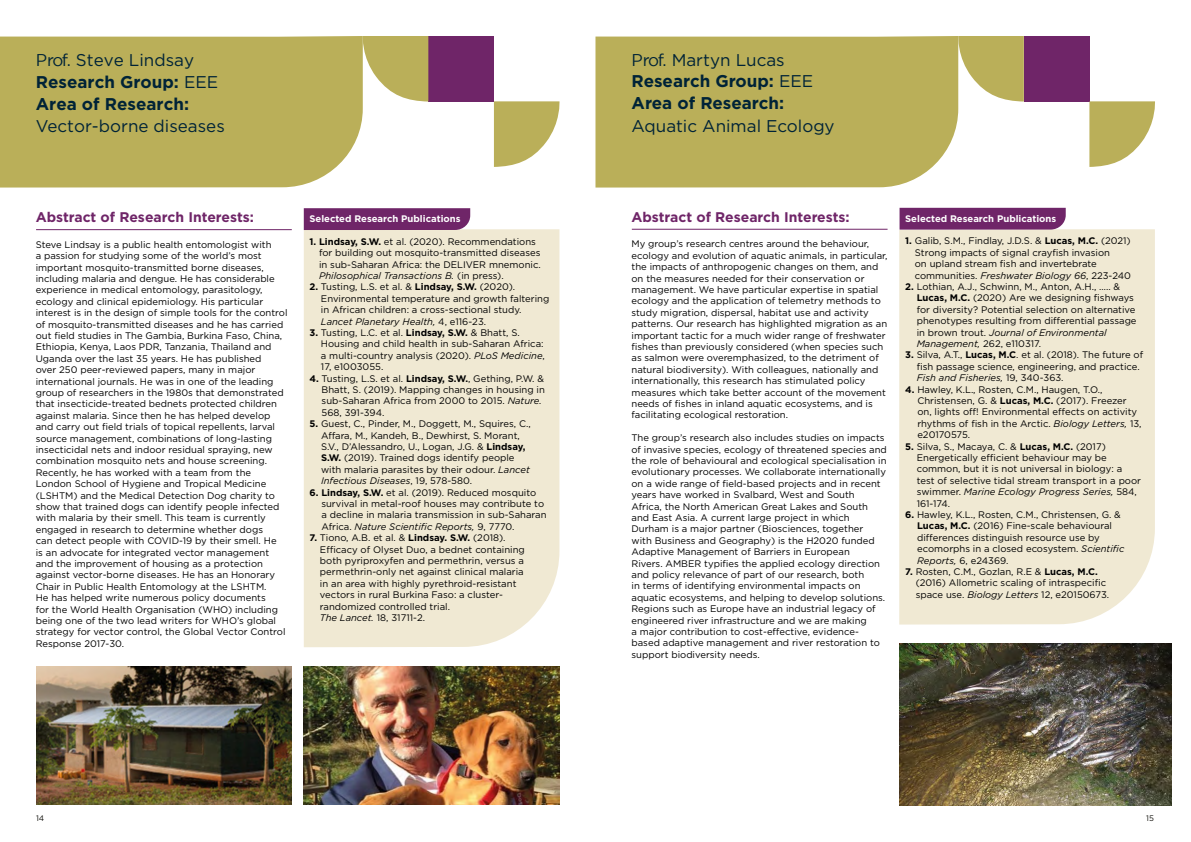
<style>
.page{position:relative;width:1191px;height:842px;background:#fff}
.page>*{position:absolute;margin:0;border:0;box-sizing:border-box;transform-origin:0 0}
.t1{font:700 17px/21.8px "Gotham";color:#002337}
.t2{font:17px "Gotham";color:#002337}
.t3{font:700 14px "Gotham";color:#6f2568}
.t4{font:9.5px/11.4px "Gotham";color:#000}
.t5{font:700 9.5px "Gotham";color:#fff}
.t6{font:8px "Gotham";color:#12110c}
.s1{font-weight:400}
.s2{font-weight:700}
.s3{font-style:italic}
</style>
<div class="page">
<div style="left:595px;top:36px;width:363px;height:152px;background:#baaf59"></div>
<div style="left:0;top:36px;width:363px;height:152px;background:#baaf59"></div>
<div style="left:1023px;top:36px;width:66px;height:66px;background:#6f2568"></div>
<div style="left:428px;top:36px;width:66px;height:66px;background:#6f2568"></div>
<svg style="left:1089px;top:101px;width:66px;height:66px"></svg>
<svg style="left:494px;top:101px;width:66px;height:66px"></svg>
<svg style="left:957px;top:36px;width:66px;height:66px"></svg>
<svg style="left:361px;top:36px;width:67px;height:66px"></svg>
<img style="left:304px;top:667px;width:255px;height:137px">
<div style="left:304px;top:229px;width:255px;height:418px;background:#f0e9d3"></div>
<div style="left:899px;top:229px;width:256px;height:395px;background:#f0e9d3"></div>
<hr style="left:36px;top:229px;width:256px;height:1px;background:#6f2568">
<div style="left:304px;top:208px;width:166px;height:22px;background:#6f2568"></div>
<img style="left:36px;top:667px;width:256px;height:137px">
<hr style="left:632px;top:229px;width:255px;height:1px;background:#6f2568">
<div style="left:899px;top:208px;width:166px;height:22px;background:#6f2568"></div>
<img style="left:899px;top:644px;width:272px;height:162px">
<h1 class="t1" style="left:36px;top:49px;width:184px"><span class="s1">Prof. Steve Lindsay<br></span>Research Group: <span class="s1">EEE<br></span>Area of Research:</h1>
<h1 class="t2" style="left:36px;top:115px;width:190px">Vector-borne diseases</h1>
<h1 class="t1" style="left:631px;top:49px;width:183px"><span class="s1">Prof. Martyn Lucas<br></span>Research Group: <span class="s1">EEE<br></span>Area of Research:</h1>
<h1 class="t2" style="left:631px;top:115px;width:205px">Aquatic Animal Ecology</h1>
<h2 class="t3" style="left:36px;top:208px;width:220px">Abstract of Research Interests:</h2>
<p class="t4" style="left:36px;top:239px;width:253px">Steve Lindsay is a public health entomologist with<br>a passion for studying some of the world’s most important mosquito-transmitted borne diseases, including malaria and dengue. He has considerable experience in medical entomology, parasitology, ecology and clinical epidemiology. His particular interest is in the design of simple tools for the control of mosquito-transmitted diseases and he has carried out field studies in The Gambia, Burkina Faso, China, Ethiopia, Kenya, Laos PDR, Tanzania, Thailand and Uganda over the last 35 years. He has published<br>over 250 peer-reviewed papers, many in major international journals. He was in one of the leading group of researchers in the 1980s that demonstrated that insecticide-treated bednets protected children against malaria. Since then he has helped develop and carry out field trials of topical repellents, larval source management, combinations of long-lasting insecticidal nets and indoor residual spraying, new combination mosquito nets and house screening.<br>Recently, he has worked with a team from the London School of Hygiene and Tropical Medicine (LSHTM) and the Medical Detection Dog charity to show that trained dogs can identify people infected with malaria by their smell. This team is currently engaged in research to determine whether dogs<br>can detect people with COVID-19 by their smell. He<br>is an advocate for integrated vector management and the improvement of housing as a protection against vector-borne diseases. He has an Honorary Chair in Public Health Entomology at the LSHTM.<br>He has helped write numerous policy documents<br>for the World Health Organisation (WHO) including being one of the two lead writers for WHO’s global strategy for vector control, the Global Vector Control Response 2017-30.</p>
<p class="t5" style="left:309px;top:212px;width:153px">Selected Research Publications</p>
<p class="t4" style="left:319px;top:235px;width:223px;text-indent:-10px"><span class="s2">1. Lindsay, S.W.</span> et al. (2020). Recommendations for building out mosquito-transmitted diseases in sub-Saharan Africa: the DELIVER mnemonic.<br><span class="s3">Philosophical Transactions B.</span> (in press).</p>
<p class="t4" style="left:321px;top:281px;width:230px;text-indent:-11px"><span class="s2">2.</span> Tusting, L.S. et al. &amp; <span class="s2">Lindsay, S.W.</span> (2020).<br>Environmental temperature and growth faltering in African children: a cross-sectional study.<br><span class="s3">Lancet Planetary Health,</span> 4, e116-23.</p>
<p class="t4" style="left:321px;top:327px;width:225px;text-indent:-11px"><span class="s2">3.</span> Tusting, L.C. et al. <span class="s2">Lindsay, S.W.</span> &amp; Bhatt, S.<br>Housing and child health in sub-Saharan Africa: a multi-country analysis (2020). <span class="s3">PLoS Medicine</span>, 17, e1003055.</p>
<p class="t4" style="left:321px;top:372px;width:225px;text-indent:-12px"><span class="s2">4.</span> Tusting, L.S. et al. <span class="s2">Lindsay, S.W.</span>, Gething, P.W. &amp; Bhatt, S. (2019). Mapping changes in housing in sub-Saharan Africa from 2000 to 2015. <span class="s3">Nature.<br></span>568, 391-394.</p>
<p class="t4" style="left:321px;top:418px;width:211px;text-indent:-12px"><span class="s2">5.</span> Guest, C., Pinder, M., Doggett, M., Squires, C., Affara, M., Kandeh, B., Dewhirst, S. Morant, S.V., D’Alessandro, U., Logan, J.G. &amp; <span class="s2">Lindsay, S.W.</span> (2019). Trained dogs identify people with malaria parasites by their odour. <span class="s3">Lancet Infectious Diseases</span>, 19, 578-580.</p>
<p class="t4" style="left:321px;top:486px;width:227px;text-indent:-12px"><span class="s2">6. Lindsay, S.W.</span> et al. (2019). Reduced mosquito survival in metal-roof houses may contribute to a decline in malaria transmission in sub-Saharan Africa. <span class="s3">Nature Scientific Reports,</span> 9, 7770.</p>
<p class="t4" style="left:320px;top:532px;width:206px;text-indent:-10px"><span class="s2">7.</span> Tiono, A.B. et al. &amp; <span class="s2">Lindsay. S.W.</span> (2018).<br>Efficacy of Olyset Duo, a bednet containing both pyriproxyfen and permethrin, versus a permethrin-only net against clinical malaria in an area with highly pyrethroid-resistant vectors in rural Burkina Faso: a cluster&shy;randomized controlled trial.<br><span class="s3">The Lancet.</span> 18, 31711-2.</p>
<h2 class="t3" style="left:631px;top:207px;width:220px">Abstract of Research Interests:</h2>
<p class="t4" style="left:631px;top:238px;width:257px">My group’s research centres around the behaviour, ecology and evolution of aquatic animals, in particular, the impacts of anthropogenic changes on them, and on the measures needed for their conservation or management. We have particular expertise in spatial ecology and the application of telemetry methods to study migration, dispersal, habitat use and activity patterns. Our research has highlighted migration as an important tactic for a much wider range of freshwater fishes than previously considered (when species such as salmon were overemphasized, to the detriment of natural biodiversity). With colleagues, nationally and internationally, this research has stimulated policy measures which take better account of the movement needs of fishes in inland aquatic ecosystems, and is facilitating ecological restoration.</p>
<p class="t4" style="left:631px;top:432px;width:257px">The group’s research also includes studies on impacts of invasive species, ecology of threatened species and the role of behavioural and ecological specialisation in evolutionary processes. We collaborate internationally on a wide range of field-based projects and in recent years have worked in Svalbard, West and South Africa, the North American Great Lakes and South and East Asia. A current large project in which Durham is a major partner (Biosciences, together<br>with Business and Geography) is the H2020 funded Adaptive Management of Barriers in European<br>Rivers. AMBER typifies the applied ecology direction and policy relevance of part of our research, both<br>in terms of identifying environmental impacts on aquatic ecosystems, and helping to develop solutions.<br>Regions such as Europe have an industrial legacy of engineered river infrastructure and we are making<br>a major contribution to cost-effective, evidence&shy;based adaptive management and river restoration to support biodiversity needs.</p>
<p class="t5" style="left:905px;top:212px;width:153px">Selected Research Publications</p>
<p class="t4" style="left:914px;top:235px;width:218px;text-indent:-10px"><span class="s2">1.</span> Galib, S.M., Findlay, J.D.S. &amp; <span class="s2">Lucas, M.C.</span> (2021)<br>Strong impacts of signal crayfish invasion<br>on upland stream fish and invertebrate communities. <span class="s3">Freshwater Biology 66</span>, 223-240</p>
<p class="t4" style="left:916px;top:281px;width:221px;text-indent:-11px"><span class="s2">2.</span> Lothian, A.J., Schwinn, M., Anton, A.H., ….. &amp; <span class="s2">Lucas, M.C.</span> (2020) Are we designing fishways for diversity? Potential selection on alternative phenotypes resulting from differential passage in brown trout. <span class="s3">Journal of Environmental Management,</span> 262, e110317.</p>
<p class="t4" style="left:916px;top:349px;width:228px;text-indent:-11px"><span class="s2">3.</span> Silva, A.T., <span class="s2">Lucas, M.C</span>. et al. (2018). The future of fish passage science, engineering, and practice.<br><span class="s3">Fish and Fisheries,</span> 19, 340-363.</p>
<p class="t4" style="left:917px;top:383px;width:226px;text-indent:-12px"><span class="s2">4.</span> Hawley, K.L., Rosten, C.M., Haugen, T.O., Christensen, G. &amp; <span class="s2">Lucas, M.C.</span> (2017). Freezer on, lights off! Environmental effects on activity rhythms of fish in the Arctic. <span class="s3">Biology Letters,</span> 13, e20170575.</p>
<p class="t4" style="left:916px;top:440px;width:226px;text-indent:-12px"><span class="s2">5.</span> Silva, S., Macaya, C. &amp; <span class="s2">Lucas, M.C.</span> (2017)<br>Energetically efficient behaviour may be common, but it is not universal in biology: a test of selective tidal stream transport in a poor swimmer. <span class="s3">Marine Ecology Progress Series,</span> 584, 161-174.</p>
<p class="t4" style="left:917px;top:509px;width:209px;text-indent:-12px"><span class="s2">6.</span> Hawley, K.L., Rosten, C.M., Christensen, G. &amp; <span class="s2">Lucas, M.C.</span> (2016) Fine-scale behavioural differences distinguish resource use by ecomorphs in a closed ecosystem. <span class="s3">Scientific Reports,</span> 6, e24369.</p>
<p class="t4" style="left:915px;top:566px;width:195px;text-indent:-10px"><span class="s2">7.</span> Rosten, C.M., Gozlan, R.E &amp; <span class="s2">Lucas, M.C. </span>(2016) Allometric scaling of intraspecific space use. <span class="s3">Biology Letters</span> 12, e20150673.</p>
<p class="t6" style="left:36px;top:813px;width:10px">14</p>
<p class="t6" style="left:1146px;top:813px;width:9px">15</p>
</div>
